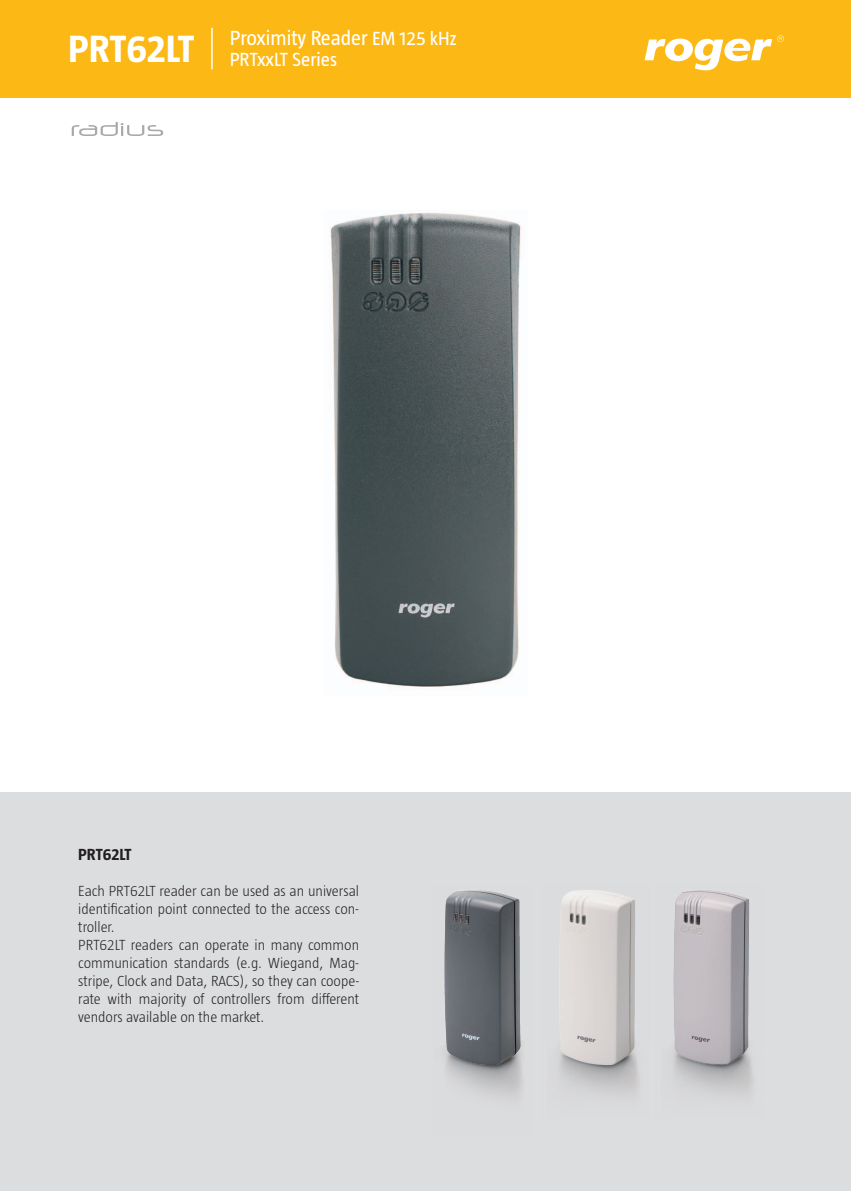
<style>
.page{position:relative;width:851px;height:1191px;background:#fff}
.page>*{position:absolute;margin:0;border:0;box-sizing:border-box;transform-origin:0 0}
.t1{font:21px "Taz";color:#fff}
.t2{font:19.5px "Taz";color:#fff}
.t3{font:700 16.5px "Taz";color:#231f20}
.t4{font:300 15px/18px "Taz";color:#231f20}
.s1{font-weight:700;font-size:39px}
.s2{font-size:19.5px}
</style>
<div class="page">
<div style="left:0;top:792px;width:850px;height:399px;background:#dcdddf"></div>
<div style="left:0;top:0;width:850px;height:98px;background:#fcb814"></div>
<svg style="left:644px;top:35px;width:139px;height:35px"></svg>
<img style="left:330px;top:212px;width:191px;height:476px">
<svg style="left:72px;top:122px;width:91px;height:14px"></svg>
<hr style="left:211px;top:28px;width:2px;height:41px;background:#fff">
<img style="left:559px;top:890px;width:80px;height:206px">
<img style="left:673px;top:890px;width:80px;height:206px">
<img style="left:444px;top:890px;width:78px;height:208px">
<h1 class="t1" style="left:68px;top:26px;width:390px"><span class="s1">PRT62LT</span> Proximity Reader <span class="s2">EM 125 kHz</span></h1>
<h2 class="t2" style="left:230px;top:48px;width:109px">PRTxxLT Series</h2>
<p class="t3" style="left:78px;top:845px;width:55px">PRT62LT</p>
<p class="t4" style="left:78px;top:881px;width:282px">Each PRT62LT reader can be used as an universal identification point connected to the access con&shy;troller.<br>PRT62LT readers can operate in many common communication standards (e.g. Wiegand, Mag&shy;stripe, Clock and Data, RACS), so they can coope&shy;rate with majority of controllers from different vendors available on the market.</p>
</div>
